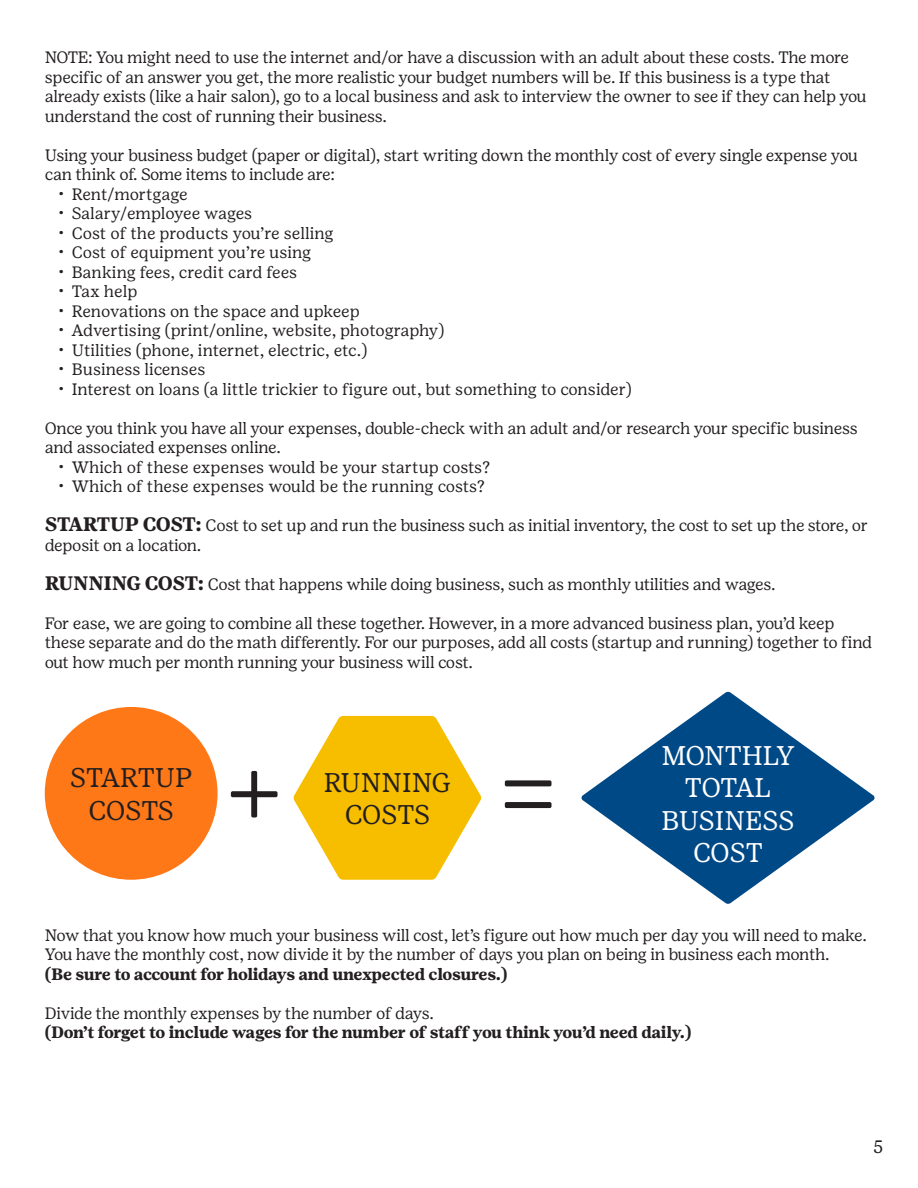
<style>
.page{position:relative;width:918px;height:1188px;background:#fff}
.page>*{position:absolute;margin:0;border:0;box-sizing:border-box;transform-origin:0 0}
.t1{font:98.4px "Girl Scout Text";color:#231f20}
.t2{font:27px "Girl Scout Text";color:#231f20}
.t3{font:27px "Girl Scout Text";letter-spacing:-.005em;color:#fff}
.t4{font:18px "Girl Scout Text";color:#231f20}
.t5{font:16.5px/19.5px "Girl Scout Text";letter-spacing:-.02em;color:#231f20}
.t6{font:16.5px "Girl Scout Text";color:#231f20}
.t7{font:700 16.5px "Girl Scout Text";letter-spacing:-.025em;color:#231f20}
.s1{font-weight:700;font-size:19.5px}
</style>
<div class="page">
<div style="left:45px;top:707px;width:173px;height:173px;background:#ff7818;border-radius:50%"></div>
<svg style="left:293px;top:716px;width:188px;height:164px"></svg>
<svg style="left:582px;top:691px;width:293px;height:213px;fill:#004987"></svg>
<p class="t5" style="left:45px;top:47px;width:823px">NOTE: You might need to use the internet and/or have a discussion with an adult about these costs. The more specific of an answer you get, the more realistic your budget numbers will be. If this business is a type that already exists (like a hair salon), go to a local business and ask to interview the owner to see if they can help you understand the cost of running their business.</p>
<p class="t5" style="left:45px;top:145px;width:815px">Using your business budget (paper or digital), start writing down the monthly cost of every single expense you can think of. Some items to include are:</p>
<p class="t5" style="left:58px;top:184px;width:131px">• Rent/mortgage</p>
<p class="t5" style="left:58px;top:203px;width:196px">• Salary/employee wages</p>
<p class="t6" style="left:58px;top:223px;width:277px">• Cost of the products you’re selling</p>
<p class="t6" style="left:58px;top:242px;width:255px">• Cost of equipment you’re using</p>
<p class="t6" style="left:58px;top:262px;width:240px">• Banking fees, credit card fees</p>
<p class="t5" style="left:58px;top:281px;width:81px">• Tax help</p>
<p class="t5" style="left:58px;top:301px;width:303px">• Renovations on the space and upkeep</p>
<p class="t6" style="left:58px;top:320px;width:388px">• Advertising (print/online, website, photography)</p>
<p class="t5" style="left:58px;top:340px;width:311px">• Utilities (phone, internet, electric, etc.)</p>
<p class="t6" style="left:58px;top:359px;width:149px">• Business licenses</p>
<p class="t5" style="left:58px;top:379px;width:575px">• Interest on loans (a little trickier to figure out, but something to consider)</p>
<p class="t5" style="left:45px;top:418px;width:814px">Once you think you have all your expenses, double-check with an adult and/or research your specific business and associated expenses online.</p>
<p class="t6" style="left:58px;top:457px;width:433px">• Which of these expenses would be your startup costs?</p>
<p class="t6" style="left:58px;top:476px;width:428px">• Which of these expenses would be the running costs?</p>
<p class="t5" style="left:45px;top:515px;width:825px"><span class="s1">STARTUP COST:</span> Cost to set up and run the business such as initial inventory, the cost to set up the store, or deposit on a location.</p>
<p class="t5" style="left:45px;top:574px;width:732px"><span class="s1">RUNNING COST:</span> Cost that happens while doing business, such as monthly utilities and wages.</p>
<p class="t5" style="left:45px;top:613px;width:829px">For ease, we are going to combine all these together. However, in a more advanced business plan, you’d keep these separate and do the math differently. For our purposes, add all costs (startup and running) together to find out how much per month running your business will cost.</p>
<p class="t2" style="left:70px;top:762px;width:123px">STARTUP</p>
<p class="t2" style="left:89px;top:794px;width:87px">COSTS</p>
<p class="t1" style="left:226px;top:728px;width:57px">+</p>
<p class="t1" style="left:500px;top:728px;width:57px">=</p>
<p class="t2" style="left:324px;top:766px;width:129px">RUNNING</p>
<p class="t2" style="left:345px;top:798px;width:87px">COSTS</p>
<p class="t3" style="left:661px;top:739px;width:135px">MONTHLY</p>
<p class="t3" style="left:685px;top:771px;width:88px">TOTAL</p>
<p class="t3" style="left:662px;top:804px;width:134px">BUSINESS</p>
<p class="t3" style="left:693px;top:836px;width:71px">COST</p>
<p class="t5" style="left:45px;top:925px;width:824px">Now that you know how much your business will cost, let’s figure out how much per day you will need to make.</p>
<p class="t5" style="left:45px;top:944px;width:786px">You have the monthly cost, now divide it by the number of days you plan on being in business each month.</p>
<p class="t7" style="left:45px;top:964px;width:464px">(Be sure to account for holidays and unexpected closures.)</p>
<p class="t5" style="left:45px;top:1003px;width:391px">Divide the monthly expenses by the number of days.</p>
<p class="t7" style="left:45px;top:1022px;width:648px">(Don’t forget to include wages for the number of staff you think you’d need daily.)</p>
<p class="t4" style="left:873px;top:1136px;width:12px">5</p>
</div>
